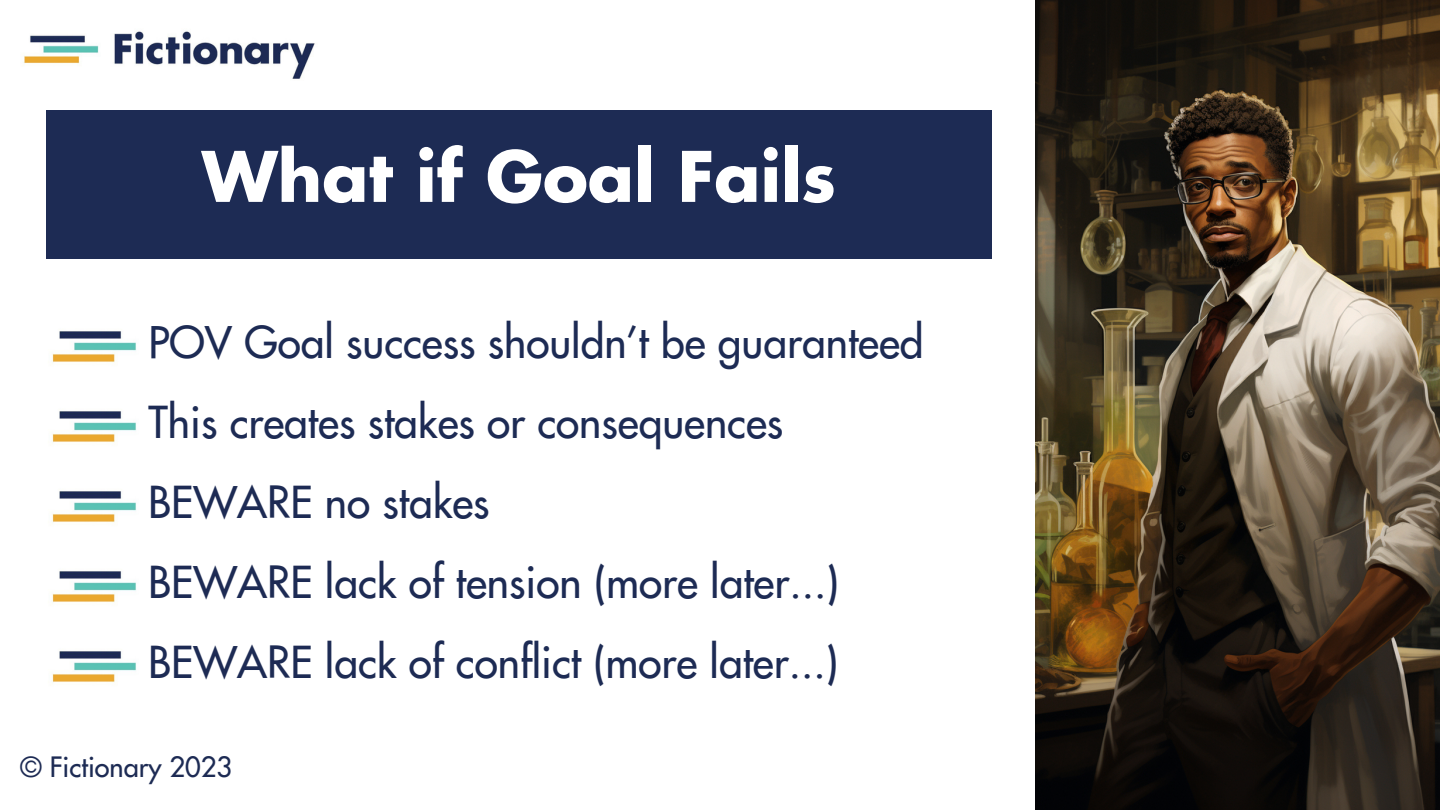
<style>
.page{position:relative;width:1440px;height:810px;background:#fff}
.page>*{position:absolute;margin:0;border:0;box-sizing:border-box;transform-origin:0 0}
.t1{font:700 67.7px "Futura Std";color:#fff}
.t2{font:500 42.6px "Futura Std";color:#1d2b54}
.t3{font:500 27.1px "Futura Std";color:#1d2b54}
</style>
<div class="page">
<img style="left:23px;top:31px;width:292px;height:48px">
<div style="left:46px;top:111px;width:946px;height:148px;background:#1d2b54"></div>
<img style="left:52px;top:331px;width:84px;height:31px">
<img style="left:52px;top:411px;width:84px;height:31px">
<img style="left:52px;top:491px;width:84px;height:31px">
<img style="left:52px;top:571px;width:84px;height:31px">
<img style="left:52px;top:651px;width:84px;height:31px">
<img style="left:1035px;top:0;width:405px;height:810px">
<p class="t1" style="left:202px;top:150px;width:636px">What if Goal Fails</p>
<p class="t2" style="left:148px;top:325px;width:777px">POV Goal success shouldn’t be guaranteed</p>
<p class="t2" style="left:148px;top:405px;width:636px">This creates stakes or consequences</p>
<p class="t2" style="left:148px;top:485px;width:343px">BEWARE no stakes</p>
<p class="t2" style="left:148px;top:565px;width:692px">BEWARE lack of tension (more later...)</p>
<p class="t2" style="left:148px;top:645px;width:691px">BEWARE lack of conflict (more later...)</p>
<p class="t3" style="left:20px;top:756px;width:213px">© Fictionary 2023</p>
</div>
